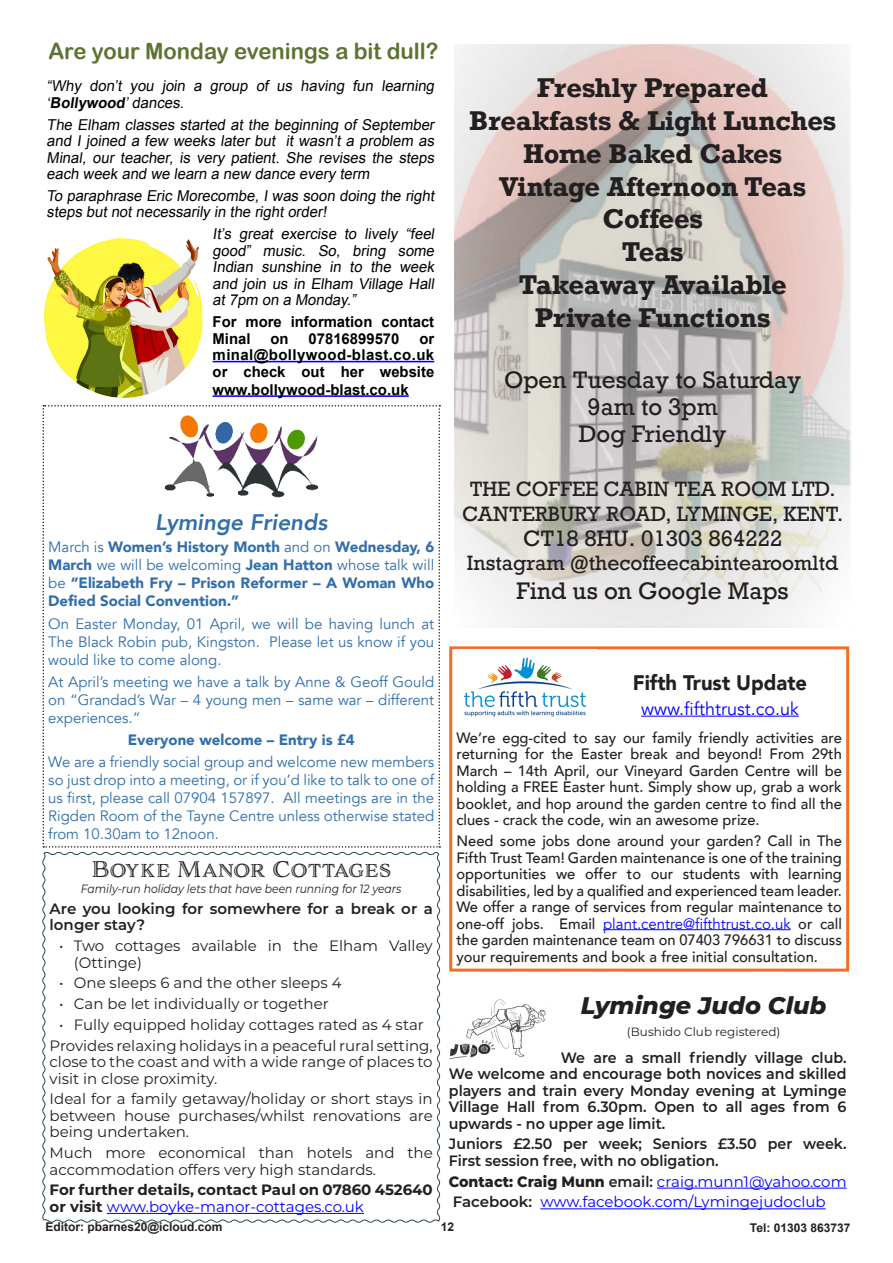
<style>
.page{position:relative;width:893px;height:1263px;background:#fff}
.page>*{position:absolute;margin:0;border:0;box-sizing:border-box;transform-origin:0 0}
.t1{font:700 25.5px "Rockwell";color:#231f20}
.t2{font:italic 800 24px "Montserrat";color:#231f20}
.t3{font:22.5px "Rockwell";color:#231f20}
.t4{font:22.5px "Arial Rounded MT Bold";color:#5c7331}
.No_Spacing{font:italic 800 22.5px "Avenir";color:#306eac}
.t5{font:21px "Rockwell";color:#231f20}
.t6{font:21px "Adorn Engraved";color:#231f20}
.t7{font:900 21px "Avenir";color:#231f20;scale:.96 1}
.t8{font:19.5px "Rockwell";color:#231f20}
.t9{font:18px "Avenir";color:#00f}
.t10{font:500 15px/16.5px "Avenir";color:#231f20;text-align:justify}
.t11{font:15px/16.5px "Arial";color:#000005}
.t12{font:15px/16.5px "Montserrat";color:#231f20}
.t13{font:15px/18px "Avenir";color:#306eac;text-align:justify}
.t14{font:600 15px/16.5px "Montserrat";color:#231f20;text-align:justify;scale:.95 1}
.t15{font:900 15px/18px "Avenir";color:#306eac;text-align:justify}
.t16{font:700 15px/16.5px "Arial";color:#000005}
.t17{font:15px "Montserrat";color:#00f}
.t18{font:700 15px/16.5px "Montserrat";color:#231f20}
.t19{font:600 15px/16.5px "Montserrat";color:#231f20}
.t20{font:italic 12px "Montserrat";color:#231f20;scale:.9 1}
.t21{font:700 12px "Arial";color:#231f20}
.t22{font:12px "Montserrat";color:#231f20}
.s1{font-weight:700}
.s2{font-weight:400}
.s3{font-weight:400;color:#00f}
.s4{font-weight:800;color:#231f20}
.s5{font-weight:600;color:#231f20}
</style>
<div class="page">
<hr style="left:641px;top:716px;width:158px;height:1px;background:#00f">
<hr style="left:603px;top:929px;width:188px;height:1px;background:#00f">
<div style="left:449px;top:646px;width:400px;height:325px;border:3px solid #f36e24"></div>
<img style="left:453px;top:649px;width:143px;height:68px">
<svg style="left:43px;top:405px;width:397px;height:443px"></svg>
<img style="left:163px;top:412px;width:156px;height:90px">
<svg style="left:42px;top:851px;width:399px;height:372px"></svg>
<hr style="left:657px;top:1188px;width:190px;height:1px;background:#00f">
<hr style="left:540px;top:1208px;width:286px;height:1px;background:#00f">
<img style="left:449px;top:999px;width:97px;height:61px">
<img style="left:455px;top:44px;width:396px;height:583px">
<hr style="left:213px;top:361px;width:221px;height:1px;background:#00f">
<hr style="left:213px;top:395px;width:196px;height:2px;background:#00f">
<img style="left:45px;top:238px;width:158px;height:159px">
<p class="t4" style="left:48px;top:38px;width:392px">Are your Monday evenings a bit dull?</p>
<p class="t11" style="left:47px;top:78px;width:392px">“Why don’t you join a group of us having fun learning ‘<span class="s1">Bollywood</span>’dances.</p>
<p class="t11" style="left:47px;top:116px;width:392px;text-align:justify">The Elham classes started at the beginning of September and I joined a few weeks later but it wasn’t a problem as Minal, our teacher, is very patient. She revises the steps each week and we learn a new dance every term</p>
<p class="t11" style="left:47px;top:187px;width:392px">To paraphrase Eric Morecombe, I was soon doing the right steps but not necessarily in the right order!</p>
<p class="t11" style="left:213px;top:226px;width:226px;text-align:justify">It’s great exercise to lively “feel good” music. So, bring some Indian sunshine in to the week and join us in Elham Village Hall at 7pm on a Monday.”</p>
<p class="t16" style="left:213px;top:314px;width:223px">For more information contact<br>Minal</p>
<p class="t16" style="left:270px;top:330px;width:20px">on</p>
<p class="t16" style="left:309px;top:330px;width:92px">07816899570</p>
<p class="t16" style="left:213px;top:330px;width:223px;text-align:justify;text-indent:207px">or minal@bollywood-blast.co.uk or check out her website</p>
<p class="t16" style="left:213px;top:381px;width:198px">www.bollywood-blast.co.uk</p>
<p class="No_Spacing" style="left:155px;top:509px;width:174px">Lyminge Friends</p>
<p class="t15" style="left:48px;top:538px;width:387px"><span class="s2">March is</span> Women’s History Month <span class="s2">and on</span> Wednesday, 6<br>March <span class="s2">we will be welcoming</span> Jean Hatton <span class="s2">whose talk will be</span> “Elizabeth Fry – Prison Reformer – A Woman Who Defied Social Convention.”</p>
<p class="t13" style="left:48px;top:615px;width:387px">On Easter Monday, 01 April, we will be having lunch at The Black Robin pub, Kingston. Please let us know if you would like to come along.</p>
<p class="t13" style="left:48px;top:673px;width:387px">At April’s meeting we have a talk by Anne &amp; Geoff Gould on “Grandad’s War – 4 young men – same war – different experiences.”</p>
<p class="t15" style="left:128px;top:730px;width:229px">Everyone welcome – Entry is £4</p>
<p class="t13" style="left:48px;top:753px;width:387px">We are a friendly social group and welcome new members so just drop into a meeting, or if you’d like to talk to one of us first, please call 07904 157897. All meetings are in the Rigden Room of the Tayne Centre unless otherwise stated from 10.30am to 12noon.</p>
<p class="t6" style="left:91px;top:854px;width:302px">Boyke Manor Cottages</p>
<p class="t20" style="left:81px;top:880px;width:358px">Family-run holiday lets that have been running for 12 years</p>
<p class="t19" style="left:50px;top:900px;width:385px">Are you looking for somewhere for a break or a longer stay?</p>
<p class="t12" style="left:74px;top:937px;width:360px;text-indent:-15px">• Two cottages available in the Elham Valley (Ottinge)</p>
<p class="t12" style="left:59px;top:974px;width:284px">• One sleeps 6 and the other sleeps 4</p>
<p class="t12" style="left:59px;top:995px;width:271px">• Can be let individually or together</p>
<p class="t12" style="left:59px;top:1016px;width:366px">• Fully equipped holiday cottages rated as 4 star</p>
<p class="t12" style="left:50px;top:1036px;width:385px;text-align:justify">Provides relaxing holidays in a peaceful rural setting, close to the coast and with a wide range of places to visit in close proximity.</p>
<p class="t12" style="left:50px;top:1090px;width:385px;text-align:justify">Ideal for a family getaway/holiday or short stays in between house purchases/whilst renovations are being undertaken.</p>
<p class="t12" style="left:50px;top:1144px;width:385px">Much more economical than hotels and the accommodation offers very high standards.</p>
<p class="t18" style="left:50px;top:1181px;width:385px">For further details, contact Paul on 07860 452640 or visit <span class="s3">www.boyke-manor-cottages.co.uk</span></p>
<p class="t1" style="left:537px;top:72px;width:232px">Freshly Prepared</p>
<p class="t1" style="left:469px;top:104px;width:369px">Breakfasts &amp; Light Lunches</p>
<p class="t1" style="left:523px;top:137px;width:260px">Home Baked Cakes</p>
<p class="t1" style="left:499px;top:170px;width:308px">Vintage Afternoon Teas</p>
<p class="t1" style="left:602px;top:203px;width:102px">Coffees</p>
<p class="t1" style="left:622px;top:235px;width:63px">Teas</p>
<p class="t1" style="left:519px;top:268px;width:269px">Takeaway Available</p>
<p class="t1" style="left:535px;top:301px;width:237px">Private Functions</p>
<p class="t3" style="left:504px;top:366px;width:299px">Open Tuesday to Saturday</p>
<p class="t3" style="left:587px;top:393px;width:132px">9am to 3pm</p>
<p class="t3" style="left:579px;top:420px;width:149px">Dog Friendly</p>
<p class="t8" style="left:470px;top:477px;width:367px">THE COFFEE CABIN TEA ROOM LTD.</p>
<p class="t8" style="left:462px;top:502px;width:383px">CANTERBURY ROAD, LYMINGE, KENT.</p>
<p class="t5" style="left:523px;top:526px;width:261px">CT18 8HU. 01303 864222</p>
<p class="t8" style="left:467px;top:551px;width:373px">Instagram @thecoffeecabintearoomltd</p>
<p class="t3" style="left:516px;top:576px;width:274px">Find us on Google Maps</p>
<p class="t7" style="left:633px;top:664px;width:183px">Fifth Trust Update</p>
<p class="t9" style="left:641px;top:698px;width:159px">www.fifthtrust.co.uk</p>
<p class="t10" style="left:456px;top:728px;width:387px">We’re egg-cited to say our family friendly activities are returning for the Easter break and beyond! From 29th March – 14th April, our Vineyard Garden Centre will be holding a FREE Easter hunt. Simply show up, grab a work booklet, and hop around the garden centre to find all the clues - crack the code, win an awesome prize.</p>
<p class="t10" style="left:456px;top:832px;width:387px">Need some jobs done around your garden? Call in The Fifth Trust Team! Garden maintenance is one of the training opportunities we offer to our students with learning disabilities, led by a qualified and experienced team leader.<br>We offer a range of services from regular maintenance to one-off jobs. Email <span class="s3">plant.centre@fifthtrust.co.uk</span> or call the garden maintenance team on 07403 796631 to discuss your requirements and book a free initial consultation.</p>
<p class="t2" style="left:581px;top:987px;width:247px">Lyminge Judo Club</p>
<p class="t22" style="left:627px;top:1023px;width:155px">(Bushido Club registered)</p>
<p class="t14" style="left:449px;top:1048px;width:420px;text-indent:112px">We are a small friendly village club.<br>We welcome and encourage both novices and skilled players and train every Monday evening at Lyminge Village Hall from 6.30pm. Open to all ages from 6 upwards - no upper age limit.</p>
<p class="t14" style="left:449px;top:1135px;width:420px">Juniors £2.50 per week; Seniors £3.50 per week.<br>First session free, with no obligation.</p>
<p class="t17" style="left:449px;top:1171px;width:399px"><span class="s4">Contact: Craig Munn</span> <span class="s5">email:</span> craig.munn1@yahoo.com</p>
<p class="t17" style="left:453px;top:1192px;width:374px"><span class="s5">Facebook:</span> www.facebook.com/Lymingejudoclub</p>
<p class="t21" style="left:45px;top:1219px;width:179px">Editor: pbarnes20@icloud.com</p>
<p class="t21" style="left:441px;top:1219px;width:15px">12</p>
<p class="t21" style="left:750px;top:1220px;width:102px">Tel: 01303 863737</p>
</div>
